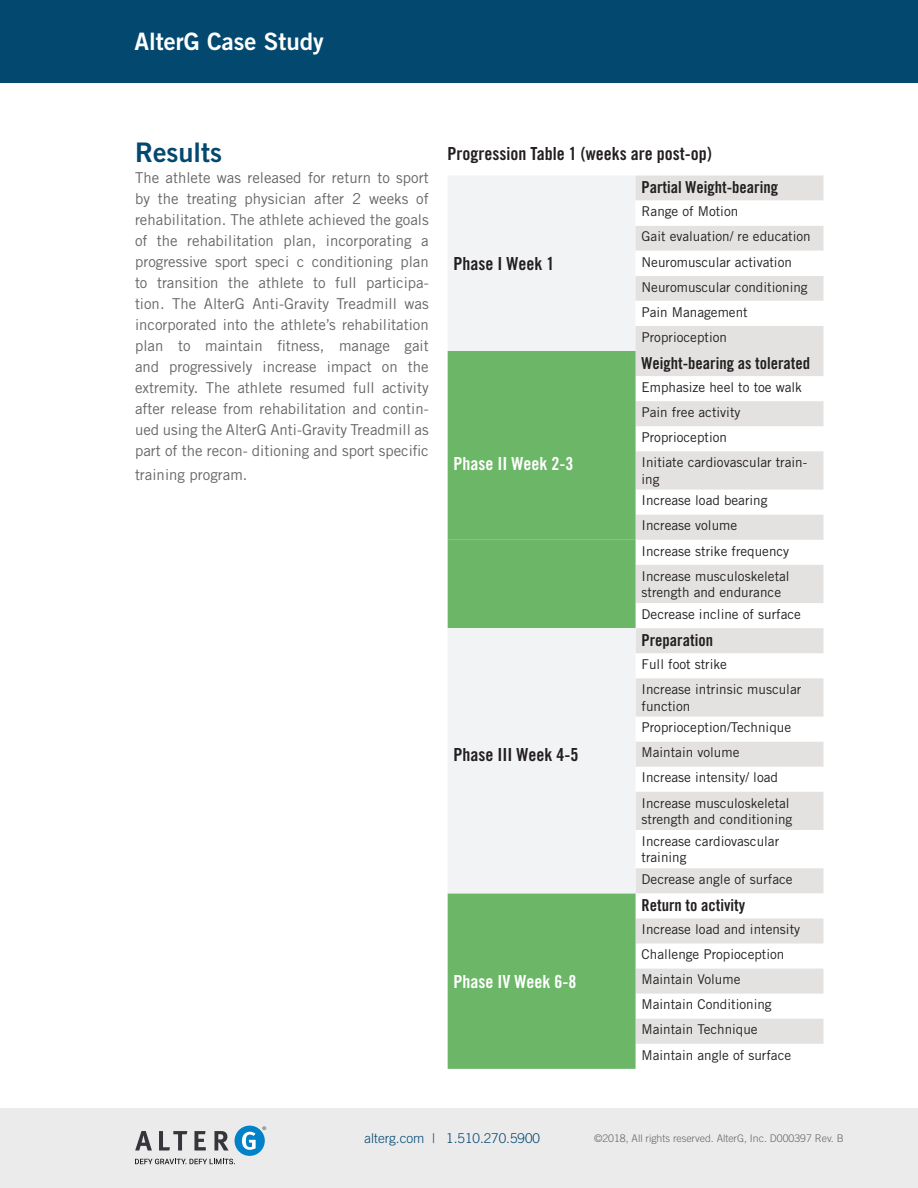
<style>
.page{position:relative;width:918px;height:1188px;background:#fff}
.page>*{position:absolute;margin:0;border:0;box-sizing:border-box;transform-origin:0 0}
.t1{font:27px "Trade Gothic LT Std Bd 2";color:#03486f}
.t2{font:24px "Trade Gothic LT Std Bd 2";color:#fff}
.t3{font:18px "Trade Gothic LT Std Bd Cn 20";color:#231f20}
.t4{font:18px "Trade Gothic LT Std Bd Cn 20";color:#fff}
.t5{font:16.5px "Trade Gothic LT Std Bd Cn 20";color:#231f20}
.t6{font:15px/21px "Trade Gothic LT Std";color:#666;text-align:justify}
.t7{font:13.5px/25px "Trade Gothic LT Std";color:#231f20}
.t8{font:300 13.5px "Trade Gothic LT Std";color:#03486f}
.t9{font:300 10.5px "Trade Gothic LT Std";color:#666}
</style>
<div class="page">
<div style="left:0;top:1108px;width:918px;height:80px;background:#ebebec"></div>
<svg style="left:135px;top:1131px;width:17px;height:19px"></svg>
<svg style="left:159px;top:1131px;width:28px;height:19px"></svg>
<svg style="left:194px;top:1131px;width:12px;height:19px"></svg>
<svg style="left:214px;top:1131px;width:15px;height:19px"></svg>
<div style="left:235px;top:1126px;width:30px;height:30px;background:#0082c8;border-radius:50%"></div>
<svg style="left:262px;top:1126px;width:4px;height:4px"></svg>
<svg style="left:242px;top:1132px;width:14px;height:18px"></svg>
<svg style="left:135px;top:1159px;width:100px;height:5px"></svg>
<div style="left:0;top:0;width:918px;height:82px;background:#03486f"></div>
<svg style="left:636px;top:351px;width:188px;height:693px;fill:#e4e2e1"></svg>
<svg style="left:448px;top:176px;width:376px;height:175px"></svg>
<div style="left:448px;top:351px;width:188px;height:718px;background:#6bb767"></div>
<div style="left:448px;top:540px;width:188px;height:88px;background:#6bb767"></div>
<div style="left:448px;top:628px;width:188px;height:265px;background:#f2f3f4"></div>
<h2 class="t2" style="left:135px;top:26px;width:191px">AlterG Case Study</h2>
<h1 class="t1" style="left:135px;top:136px;width:88px">Results</h1>
<p class="t6" style="left:135px;top:167px;width:295px">The athlete was released for return to sport by the treating physician after 2 weeks of rehabilitation. The athlete achieved the goals of the rehabilitation plan, incorporating a progressive sport speci c conditioning plan to transition the athlete to full participa&shy;tion. The AlterG Anti-Gravity Treadmill was incorporated into the athlete’s rehabilitation plan to maintain fitness, manage gait and progressively increase impact on the extremity. The athlete resumed full activity after release from rehabilitation and contin&shy;ued using the AlterG Anti-Gravity Treadmill as part of the recon- ditioning and sport specific</p>
<p class="t6" style="left:135px;top:464px;width:114px">training program.</p>
<h3 class="t3" style="left:448px;top:143px;width:266px">Progression Table 1 (weeks are post-op)</h3>
<p class="t5" style="left:642px;top:178px;width:138px">Partial Weight-bearing</p>
<p class="t7" style="left:642px;top:199px;width:171px">Range of Motion<br>Gait evaluation/ re education</p>
<h3 class="t3" style="left:454px;top:252px;width:102px">Phase I Week 1</h3>
<p class="t7" style="left:642px;top:249px;width:168px">Neuromuscular activation<br>Neuromuscular conditioning<br>Pain Management<br>Proprioception</p>
<p class="t5" style="left:642px;top:353px;width:170px">Weight-bearing as tolerated</p>
<p class="t7" style="left:642px;top:374px;width:162px">Emphasize heel to toe walk<br>Pain free activity<br>Proprioception</p>
<h3 class="t4" style="left:454px;top:453px;width:121px">Phase II Week 2-3</h3>
<p class="t7" style="left:642px;top:454px;width:167px;line-height:16.5px">Initiate cardiovascular train&shy;ing</p>
<p class="t7" style="left:642px;top:488px;width:150px">Increase load bearing<br>Increase volume<br>Increase strike frequency<br>Increase musculoskeletal</p>
<p class="t7" style="left:642px;top:581px;width:161px;line-height:21.8px">strength and endurance<br>Decrease incline of surface</p>
<p class="t5" style="left:642px;top:630px;width:73px">Preparation</p>
<p class="t7" style="left:642px;top:652px;width:161px">Full foot strike<br>Increase intrinsic muscular</p>
<p class="t7" style="left:642px;top:695px;width:151px;line-height:21.8px">function<br>Proprioception/Technique</p>
<h3 class="t3" style="left:454px;top:743px;width:126px">Phase III Week 4-5</h3>
<p class="t7" style="left:642px;top:740px;width:150px">Maintain volume<br>Increase intensity/ load<br>Increase musculoskeletal</p>
<p class="t7" style="left:642px;top:808px;width:152px;line-height:21.8px">strength and conditioning<br>Increase cardiovascular</p>
<p class="t7" style="left:642px;top:846px;width:153px;line-height:21.8px">training<br>Decrease angle of surface</p>
<p class="t5" style="left:642px;top:895px;width:105px">Return to activity</p>
<p class="t7" style="left:642px;top:917px;width:160px">Increase load and intensity<br>Challenge Propioception</p>
<h3 class="t4" style="left:454px;top:970px;width:124px">Phase IV Week 6-8</h3>
<p class="t7" style="left:642px;top:967px;width:151px">Maintain Volume<br>Maintain Conditioning<br>Maintain Technique<br>Maintain angle of surface</p>
<p class="t8" style="left:364px;top:1131px;width:177px">alterg.com | 1.510.270.5900</p>
<p class="t9" style="left:594px;top:1132px;width:251px">©2018, All rights reserved. AlterG, Inc. D000397 Rev. B</p>
</div>
